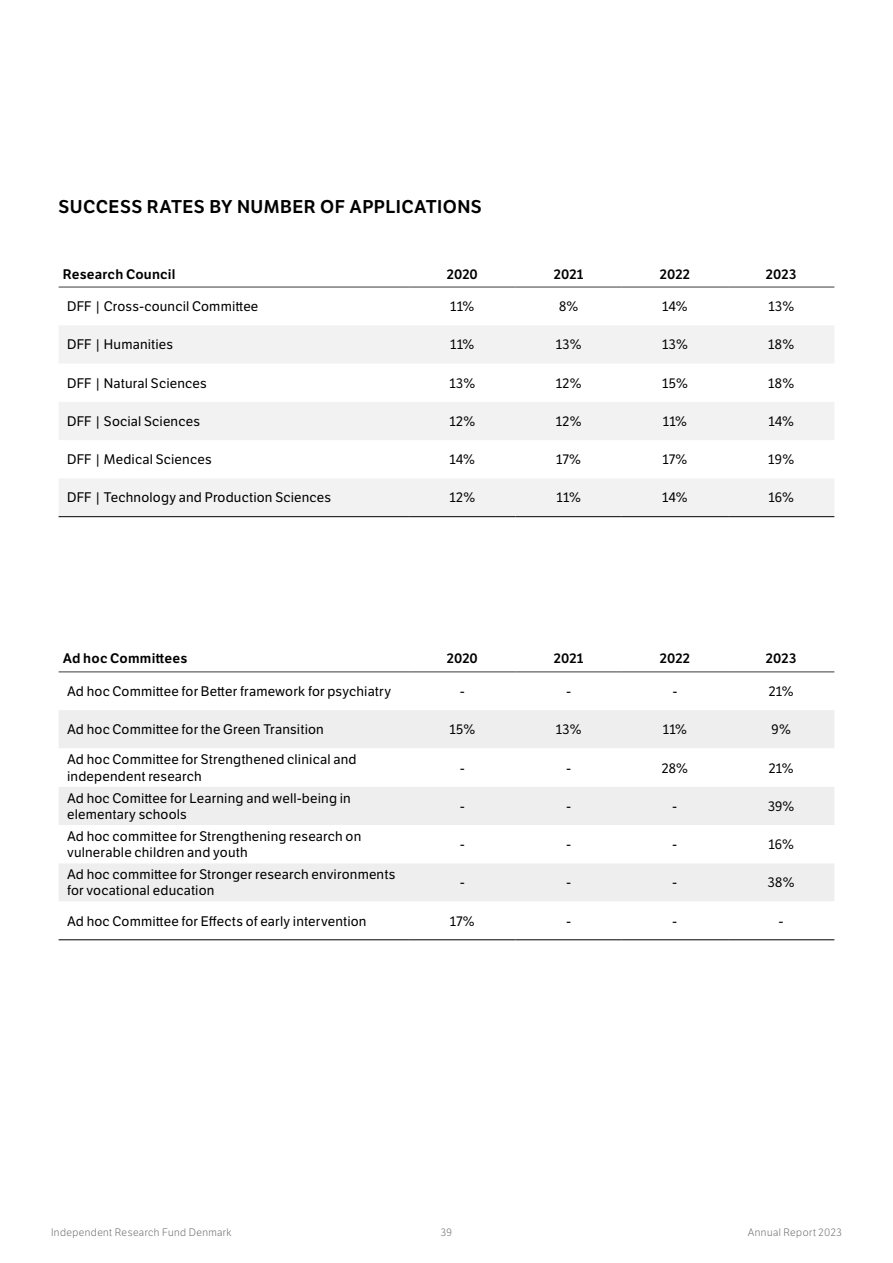
<style>
.page{position:relative;width:893px;height:1263px;background:#fff}
.page>*{position:absolute;margin:0;border:0;box-sizing:border-box;transform-origin:0 0}
.t1{font:600 18px "LFT Etica";letter-spacing:.025em;color:#000}
.t2{font:13.5px/16.2px "LFT Etica";letter-spacing:.015em;color:#000}
.t3{font:600 13.5px "LFT Etica";letter-spacing:.01em;color:#000}
.t4{font:300 10.5px "LFT Etica";letter-spacing:.045em;color:#6f6f6e}
</style>
<div class="page">
<svg style="left:59px;top:326px;width:775px;height:190px;fill:#f2f2f2"></svg>
<hr style="left:59px;top:287px;width:350px;height:1px;background:#3b3b3a">
<hr style="left:409px;top:287px;width:106px;height:1px;background:#3b3b3a">
<hr style="left:515px;top:287px;width:107px;height:1px;background:#3b3b3a">
<hr style="left:622px;top:287px;width:106px;height:1px;background:#3b3b3a">
<hr style="left:728px;top:287px;width:106px;height:1px;background:#3b3b3a">
<hr style="left:59px;top:516px;width:350px;height:1px;background:#000">
<hr style="left:409px;top:516px;width:106px;height:1px;background:#000">
<hr style="left:515px;top:516px;width:107px;height:1px;background:#000">
<hr style="left:622px;top:516px;width:106px;height:1px;background:#000">
<hr style="left:728px;top:516px;width:106px;height:1px;background:#000">
<div style="left:59px;top:710px;width:775px;height:38px;background:#eee"></div>
<svg style="left:59px;top:787px;width:775px;height:114px;fill:#eee"></svg>
<hr style="left:59px;top:671px;width:350px;height:1px;background:#3b3b3a">
<hr style="left:409px;top:671px;width:106px;height:1px;background:#3b3b3a">
<hr style="left:515px;top:671px;width:107px;height:1px;background:#3b3b3a">
<hr style="left:622px;top:671px;width:106px;height:1px;background:#3b3b3a">
<hr style="left:728px;top:671px;width:106px;height:1px;background:#3b3b3a">
<hr style="left:59px;top:939px;width:350px;height:1px;background:#000">
<hr style="left:409px;top:939px;width:106px;height:1px;background:#000">
<hr style="left:515px;top:939px;width:107px;height:1px;background:#000">
<hr style="left:622px;top:939px;width:106px;height:1px;background:#000">
<hr style="left:728px;top:939px;width:106px;height:1px;background:#000">
<h1 class="t1" style="left:59px;top:195px;width:425px">SUCCESS RATES BY NUMBER OF APPLICATIONS</h1>
<p class="t3" style="left:63px;top:266px;width:114px">Research Council</p>
<p class="t3" style="left:447px;top:266px;width:33px">2020</p>
<p class="t3" style="left:554px;top:266px;width:31px">2021</p>
<p class="t3" style="left:660px;top:266px;width:32px">2022</p>
<p class="t3" style="left:766px;top:266px;width:32px">2023</p>
<p class="t2" style="left:67px;top:299px;width:193px">DFF | Cross-council Committee</p>
<p class="t2" style="left:450px;top:299px;width:26px">11%</p>
<p class="t2" style="left:559px;top:299px;width:21px">8%</p>
<p class="t2" style="left:662px;top:299px;width:27px">14%</p>
<p class="t2" style="left:768px;top:299px;width:27px">13%</p>
<p class="t2" style="left:67px;top:337px;width:108px">DFF | Humanities</p>
<p class="t2" style="left:450px;top:337px;width:26px">11%</p>
<p class="t2" style="left:556px;top:337px;width:27px">13%</p>
<p class="t2" style="left:662px;top:337px;width:27px">13%</p>
<p class="t2" style="left:768px;top:337px;width:27px">18%</p>
<p class="t2" style="left:67px;top:375px;width:141px">DFF | Natural Sciences</p>
<p class="t2" style="left:449px;top:375px;width:27px">13%</p>
<p class="t2" style="left:556px;top:375px;width:27px">12%</p>
<p class="t2" style="left:662px;top:375px;width:27px">15%</p>
<p class="t2" style="left:768px;top:375px;width:27px">18%</p>
<p class="t2" style="left:67px;top:413px;width:134px">DFF | Social Sciences</p>
<p class="t2" style="left:449px;top:413px;width:27px">12%</p>
<p class="t2" style="left:556px;top:413px;width:27px">12%</p>
<p class="t2" style="left:663px;top:413px;width:26px">11%</p>
<p class="t2" style="left:768px;top:413px;width:27px">14%</p>
<p class="t2" style="left:67px;top:452px;width:146px">DFF | Medical Sciences</p>
<p class="t2" style="left:450px;top:452px;width:27px">14%</p>
<p class="t2" style="left:556px;top:452px;width:26px">17%</p>
<p class="t2" style="left:663px;top:452px;width:26px">17%</p>
<p class="t2" style="left:768px;top:452px;width:27px">19%</p>
<p class="t2" style="left:67px;top:490px;width:266px">DFF | Technology and Production Sciences</p>
<p class="t2" style="left:449px;top:490px;width:27px">12%</p>
<p class="t2" style="left:556px;top:490px;width:26px">11%</p>
<p class="t2" style="left:662px;top:490px;width:27px">14%</p>
<p class="t2" style="left:768px;top:490px;width:27px">16%</p>
<p class="t3" style="left:63px;top:650px;width:126px">Ad hoc Committees</p>
<p class="t3" style="left:447px;top:650px;width:33px">2020</p>
<p class="t3" style="left:554px;top:650px;width:31px">2021</p>
<p class="t3" style="left:660px;top:650px;width:32px">2022</p>
<p class="t3" style="left:766px;top:650px;width:32px">2023</p>
<p class="t2" style="left:67px;top:683px;width:325px">Ad hoc Committee for Better framework for psychiatry</p>
<p class="t2" style="left:460px;top:683px;width:6px">-</p>
<p class="t2" style="left:566px;top:683px;width:6px">-</p>
<p class="t2" style="left:673px;top:683px;width:6px">-</p>
<p class="t2" style="left:769px;top:683px;width:26px">21%</p>
<p class="t2" style="left:67px;top:722px;width:258px">Ad hoc Committee for the Green Transition</p>
<p class="t2" style="left:449px;top:722px;width:27px">15%</p>
<p class="t2" style="left:556px;top:722px;width:27px">13%</p>
<p class="t2" style="left:663px;top:722px;width:26px">11%</p>
<p class="t2" style="left:772px;top:722px;width:21px">9%</p>
<p class="t2" style="left:67px;top:752px;width:291px">Ad hoc Committee for Strengthened clinical and independent research</p>
<p class="t2" style="left:460px;top:760px;width:6px">-</p>
<p class="t2" style="left:566px;top:760px;width:6px">-</p>
<p class="t2" style="left:662px;top:760px;width:28px">28%</p>
<p class="t2" style="left:769px;top:760px;width:26px">21%</p>
<p class="t2" style="left:67px;top:790px;width:285px">Ad hoc Comittee for Learning and well-being in elementary schools</p>
<p class="t2" style="left:67px;top:828px;width:296px">Ad hoc committee for Strengthening research on vulnerable children and youth</p>
<p class="t2" style="left:67px;top:867px;width:330px">Ad hoc committee for Stronger research environments for vocational education</p>
<p class="t2" style="left:460px;top:798px;width:6px">-</p>
<p class="t2" style="left:566px;top:798px;width:6px">-</p>
<p class="t2" style="left:673px;top:798px;width:6px">-</p>
<p class="t2" style="left:768px;top:798px;width:28px">39%</p>
<p class="t2" style="left:460px;top:836px;width:6px">-</p>
<p class="t2" style="left:566px;top:836px;width:6px">-</p>
<p class="t2" style="left:673px;top:836px;width:6px">-</p>
<p class="t2" style="left:768px;top:836px;width:27px">16%</p>
<p class="t2" style="left:460px;top:875px;width:6px">-</p>
<p class="t2" style="left:566px;top:875px;width:6px">-</p>
<p class="t2" style="left:673px;top:875px;width:6px">-</p>
<p class="t2" style="left:768px;top:875px;width:28px">38%</p>
<p class="t2" style="left:67px;top:913px;width:301px">Ad hoc Committee for Effects of early intervention</p>
<p class="t2" style="left:450px;top:913px;width:26px">17%</p>
<p class="t2" style="left:566px;top:913px;width:6px">-</p>
<p class="t2" style="left:673px;top:913px;width:6px">-</p>
<p class="t2" style="left:779px;top:913px;width:6px">-</p>
<p class="t4" style="left:51px;top:1227px;width:182px">Independent Research Fund Denmark</p>
<p class="t4" style="left:441px;top:1227px;width:13px">39</p>
<p class="t4" style="left:748px;top:1227px;width:96px">Annual Report 2023</p>
</div>
